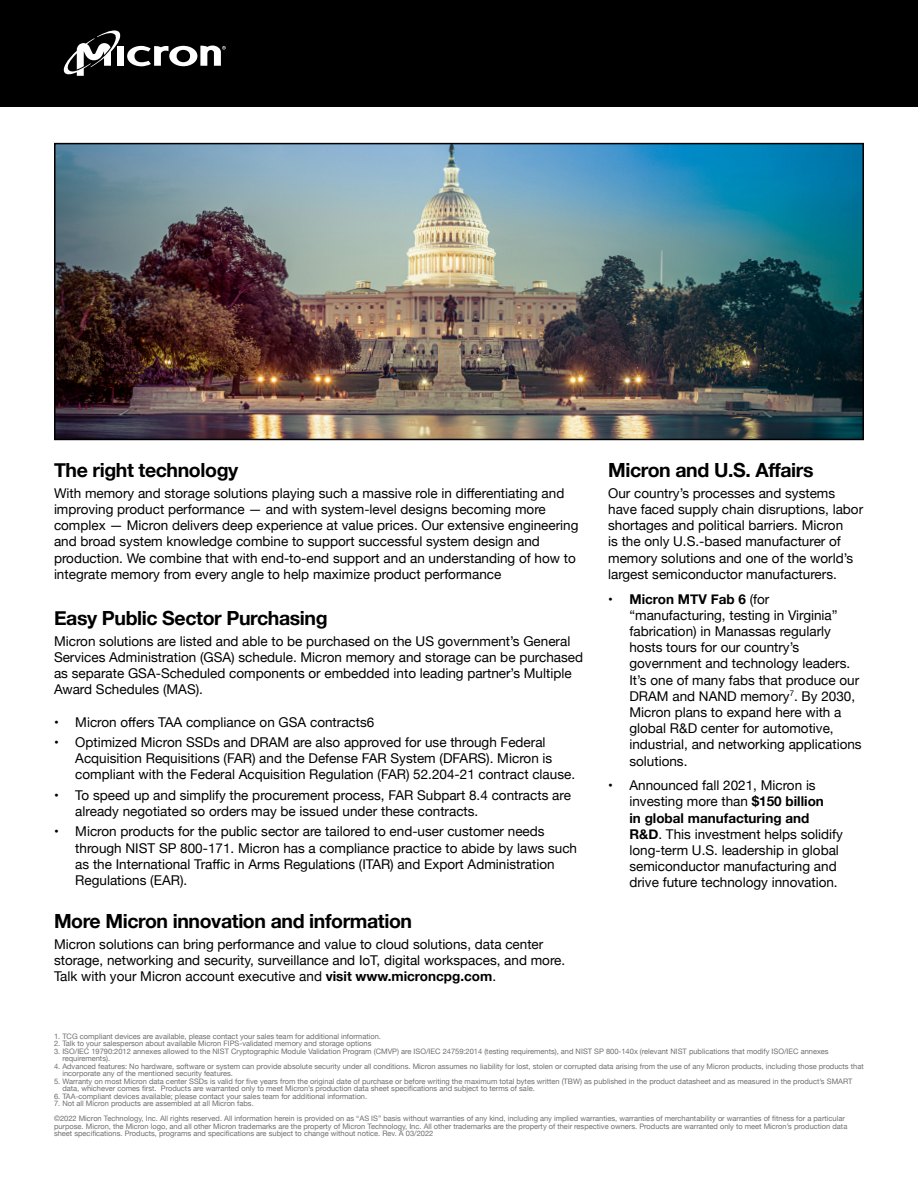
<style>
.page{position:relative;width:918px;height:1188px;background:#fff}
.page>*{position:absolute;margin:0;border:0;box-sizing:border-box;transform-origin:0 0}
.t1{font:700 19.5px "Helvetica Neue";letter-spacing:-.02em;color:#000}
.t2{font:13.5px/16.2px "Helvetica Neue";color:#000}
.t3{font:7.5px/7.5px "Helvetica Neue";color:#706f6f}
.s1{font-weight:700}
</style>
<div class="page">
<div style="left:0;top:0;width:918px;height:106px;background:#000"></div>
<svg style="left:63px;top:30px;width:163px;height:46px"></svg>
<img style="left:57px;top:146px;width:804px;height:291px">
<div style="left:54px;top:143px;width:810px;height:297px;border:2px solid #000"></div>
<p class="t1" style="left:54px;top:455px;width:186px">The right technology</p>
<p class="t2" style="left:54px;top:486px;width:526px">With memory and storage solutions playing such a massive role in differentiating and improving product performance — and with system-level designs becoming more complex — Micron delivers deep experience at value prices. Our extensive engineering and broad system knowledge combine to support successful system design and production. We combine that with end-to-end support and an understanding of how to integrate memory from every angle to help maximize product performance</p>
<p class="t1" style="left:54px;top:603px;width:275px">Easy Public Sector Purchasing</p>
<p class="t2" style="left:54px;top:633px;width:531px">Micron solutions are listed and able to be purchased on the US government’s General Services Administration (GSA) schedule. Micron memory and storage can be purchased as separate GSA-Scheduled components or embedded into leading partner’s Multiple Award Schedules (MAS).</p>
<p class="t2" style="left:54px;top:714px;width:322px">• Micron offers TAA compliance on GSA contracts6</p>
<p class="t2" style="left:75px;top:735px;width:501px;text-indent:-21px">• Optimized Micron SSDs and DRAM are also approved for use through Federal<br>Acquisition Requisitions (FAR) and the Defense FAR System (DFARS). Micron is compliant with the Federal Acquisition Regulation (FAR) 52.204-21 contract clause.</p>
<p class="t2" style="left:75px;top:788px;width:497px;text-indent:-21px">• To speed up and simplify the procurement process, FAR Subpart 8.4 contracts are already negotiated so orders may be issued under these contracts.</p>
<p class="t2" style="left:75px;top:824px;width:503px;text-indent:-21px">• Micron products for the public sector are tailored to end-user customer needs through NIST SP 800-171. Micron has a compliance practice to abide by laws such as the International Traffic in Arms Regulations (ITAR) and Export Administration Regulations (EAR).</p>
<p class="t1" style="left:54px;top:906px;width:360px">More Micron innovation and information</p>
<p class="t2" style="left:54px;top:937px;width:513px">Micron solutions can bring performance and value to cloud solutions, data center storage, networking and security, surveillance and IoT, digital workspaces, and more.<br>Talk with your Micron account executive and <span class="s1">visit www.microncpg.com</span>.</p>
<p class="t1" style="left:608px;top:455px;width:207px">Micron and U.S. Affairs</p>
<p class="t2" style="left:608px;top:486px;width:257px">Our country’s processes and systems have faced supply chain disruptions, labor shortages and political barriers. Micron<br>is the only U.S.-based manufacturer of memory solutions and one of the world’s largest semiconductor manufacturers.</p>
<p class="t2" style="left:629px;top:591px;width:234px;text-indent:-21px">• <span class="s1">Micron MTV Fab 6</span> (for “manufacturing, testing in Virginia” fabrication) in Manassas regularly hosts tours for our country’s government and technology leaders.<br>It’s one of many fabs that produce our<br>DRAM and NAND memory<sup>7</sup>. By 2030,<br>Micron plans to expand here with a global R&amp;D center for automotive, industrial, and networking applications solutions.</p>
<p class="t2" style="left:629px;top:778px;width:215px;text-indent:-21px">• Announced fall 2021, Micron is investing more than <span class="s1">$150 billion<br>in global manufacturing and R&amp;D</span>. This investment helps solidify long-term U.S. leadership in global semiconductor manufacturing and drive future technology innovation.</p>
<p class="t3" style="left:54px;top:1033px;width:328px">1. TCG compliant devices are available, please contact your sales team for additional information.</p>
<p class="t3" style="left:54px;top:1040px;width:319px">2. Talk to your salesperson about available Micron FIPS-validated memory and storage options</p>
<p class="t3" style="left:62px;top:1048px;width:768px;text-indent:-8px">3. ISO/IEC 19790:2012 annexes allowed to the NIST Cryptographic Module Validation Program (CMVP) are ISO/IEC 24759:2014 (testing requirements), and NIST SP 800-140x (relevant NIST publications that modify ISO/IEC annexes requirements).</p>
<p class="t3" style="left:62px;top:1063px;width:803px;text-indent:-8px">4. Advanced features: No hardware, software or system can provide absolute security under all conditions. Micron assumes no liability for lost, stolen or corrupted data arising from the use of any Micron products, including those products that incorporate any of the mentioned security features.</p>
<p class="t3" style="left:62px;top:1078px;width:792px;text-indent:-8px">5. Warranty on most Micron data center SSDs is valid for five years from the original date of purchase or before writing the maximum total bytes written (TBW) as published in the product datasheet and as measured in the product’s SMART data, whichever comes first. Products are warranted only to meet Micron’s production data sheet specifications and subject to terms of sale.</p>
<p class="t3" style="left:54px;top:1093px;width:315px">6. TAA-compliant devices available; please contact your sales team for additional information.</p>
<p class="t3" style="left:54px;top:1100px;width:201px">7. Not all Micron products are assembled at all Micron fabs.</p>
<p class="t3" style="left:54px;top:1115px;width:795px">©2022 Micron Technology, Inc. All rights reserved. All information herein is provided on as “AS IS” basis without warranties of any kind, including any implied warranties, warranties of merchantability or warranties of fitness for a particular purpose. Micron, the Micron logo, and all other Micron trademarks are the property of Micron Technology, Inc. All other trademarks are the property of their respective owners. Products are warranted only to meet Micron’s production data sheet specifications. Products, programs and specifications are subject to change without notice. Rev. A 03/2022</p>
</div>
